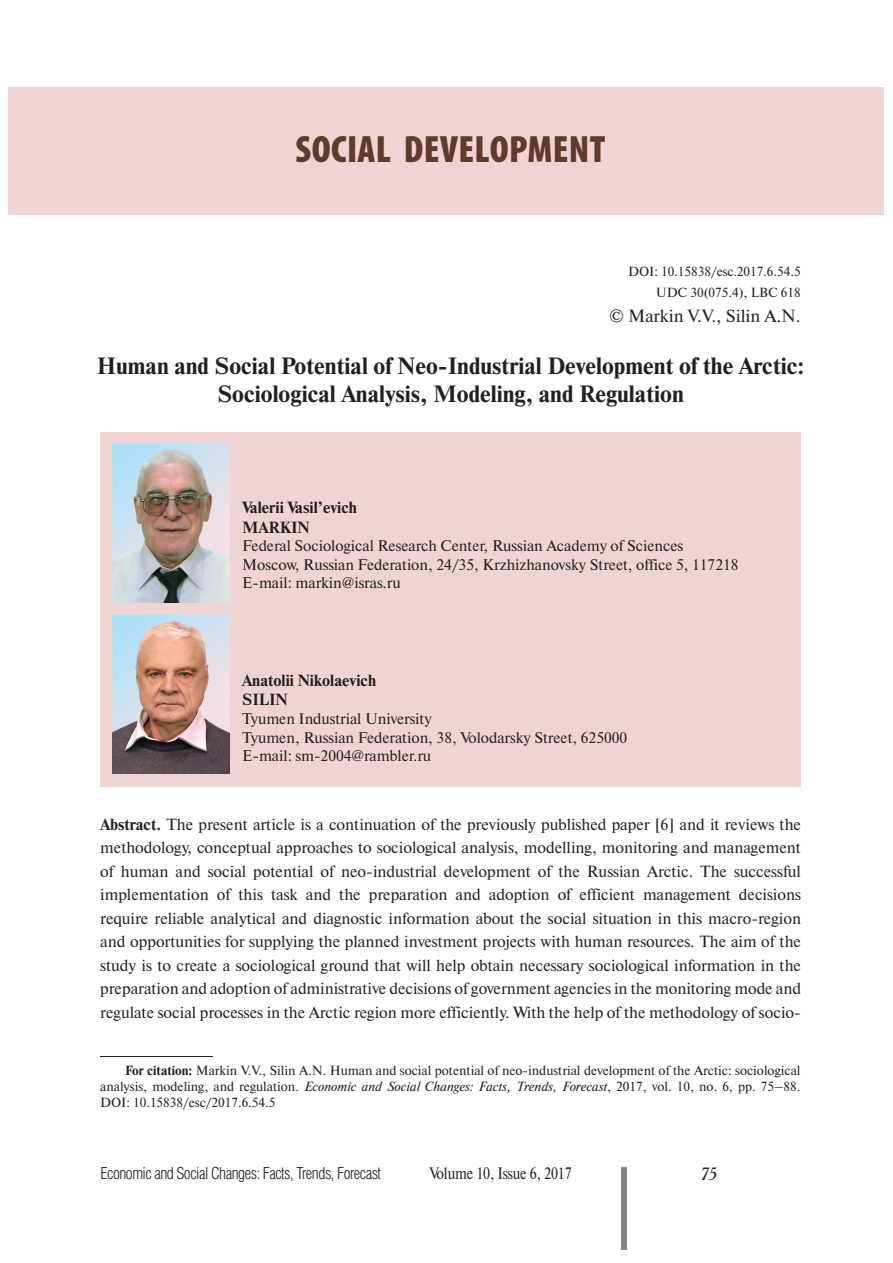
<style>
.page{position:relative;width:893px;height:1263px;background:#fff}
.page>*{position:absolute;margin:0;border:0;box-sizing:border-box;transform-origin:0 0}
.t1{font:900 condensed 38.25px "Myriad Pro";letter-spacing:.01em;color:#5f3a2d}
.t2{font:700 23.55px/28.2px "Newton C";color:#231f20;text-align:center}
.t3{font:17.7px "Newton C";color:#231f20}
.t4{font:italic 17.7px "Academy";color:#231f20}
.t5{font:300 16.65px "Helios Cond";letter-spacing:-.03em;color:#231f20}
.t6{font:16.65px "Newton C";letter-spacing:-.01em;color:#231f20;scale:.85 1}
.t7{font:16.2px/23.5px "Newton C";color:#231f20;text-align:justify}
.t8{font:700 16.2px/19.4px "Newton C";color:#231f20}
.t9{font:15.45px/18.5px "Newton C";color:#231f20}
.t10{font:13.2px/15.9px "Newton C";color:#231f20;text-align:right}
.s1{font-family:"Minion Pro"}
.s2{font-weight:700}
.s3{font-style:italic}
</style>
<div class="page">
<div style="left:621px;top:1167px;width:5px;height:83px;background:#808285"></div>
<hr style="left:100px;top:1056px;width:113px;height:1px;background:#231f20">
<div style="left:100px;top:433px;width:700px;height:354px;background:#f0d4d4"></div>
<div style="left:9px;top:87px;width:875px;height:127px;background:#f0d4d4"></div>
<img style="left:113px;top:444px;width:117px;height:158px">
<img style="left:113px;top:615px;width:117px;height:158px">
<h1 class="t1" style="left:295px;top:136px;width:311px">SOCIAL DEVELOPMENT</h1>
<p class="t10" style="left:628px;top:262px;width:174px;line-height:20.9px">DOI: 10.15838/esc<span class="s1">.</span>2017.6.54.5<br>UDC 30(075.4), LBC 618</p>
<p class="t3" style="left:609px;top:310px;width:193px">© Markin V.V., Silin A.N.</p>
<h2 class="t2" style="left:97px;top:354px;width:709px">Human and Social Potential of Neo-Industrial Development of the Arctic:<br>Sociological Analysis, Modeling, and Regulation</h2>
<p class="t8" style="left:242px;top:499px;width:116px">Valerii Vasil’evich<br>MARKIN</p>
<p class="t9" style="left:242px;top:538px;width:498px">Federal Sociological Research Center, Russian Academy of Sciences<br>Moscow, Russian Federation, 24/35, Krzhizhanovsky Street, office 5, 117218<br>E-mail: markin@isras.ru</p>
<p class="t8" style="left:242px;top:672px;width:135px">Anatolii Nikolaevich<br>SILIN</p>
<p class="t9" style="left:242px;top:711px;width:387px">Tyumen Industrial University<br>Tyumen, Russian Federation, 38, Volodarsky Street, 625000<br>E-mail: sm-2004@rambler.ru</p>
<p class="t7" style="left:100px;top:814px;width:702px"><span class="s2">Abstract.</span> The present article is a continuation of the previously published paper [6] and it reviews the methodology, conceptual approaches to sociological analysis, modelling, monitoring and management of human and social potential of neo-industrial development of the Russian Arctic. The successful implementation of this task and the preparation and adoption of efficient management decisions require reliable analytical and diagnostic information about the social situation in this macro-region and opportunities for supplying the planned investment projects with human resources. The aim of the study is to create a sociological ground that will help obtain necessary sociological information in the preparation and adoption of administrative decisions of government agencies in the monitoring mode and regulate social processes in the Arctic region more efficiently. With the help of the methodology of socio-</p>
<p class="t10" style="left:100px;top:1064px;width:702px;text-align:justify;text-indent:25px"><span class="s2">For citation:</span> Markin V.V., Silin A.N. Human and social potential of neo-industrial development of the Arctic: sociological analysis, modeling, and regulation. <span class="s3">Economic and Social Changes: Facts, Trends, Forecast</span>, 2017, vol. 10, no. 6, pp. 75–88.<br>DOI: 10.15838/esc/2017.6.54.5</p>
<p class="t5" style="left:101px;top:1168px;width:282px">Economic and Social Changes: Facts, Trends, Forecast</p>
<p class="t6" style="left:429px;top:1168px;width:169px">Volume 10, Issue 6, 2017</p>
<p class="t4" style="left:701px;top:1165px;width:18px">75</p>
</div>
